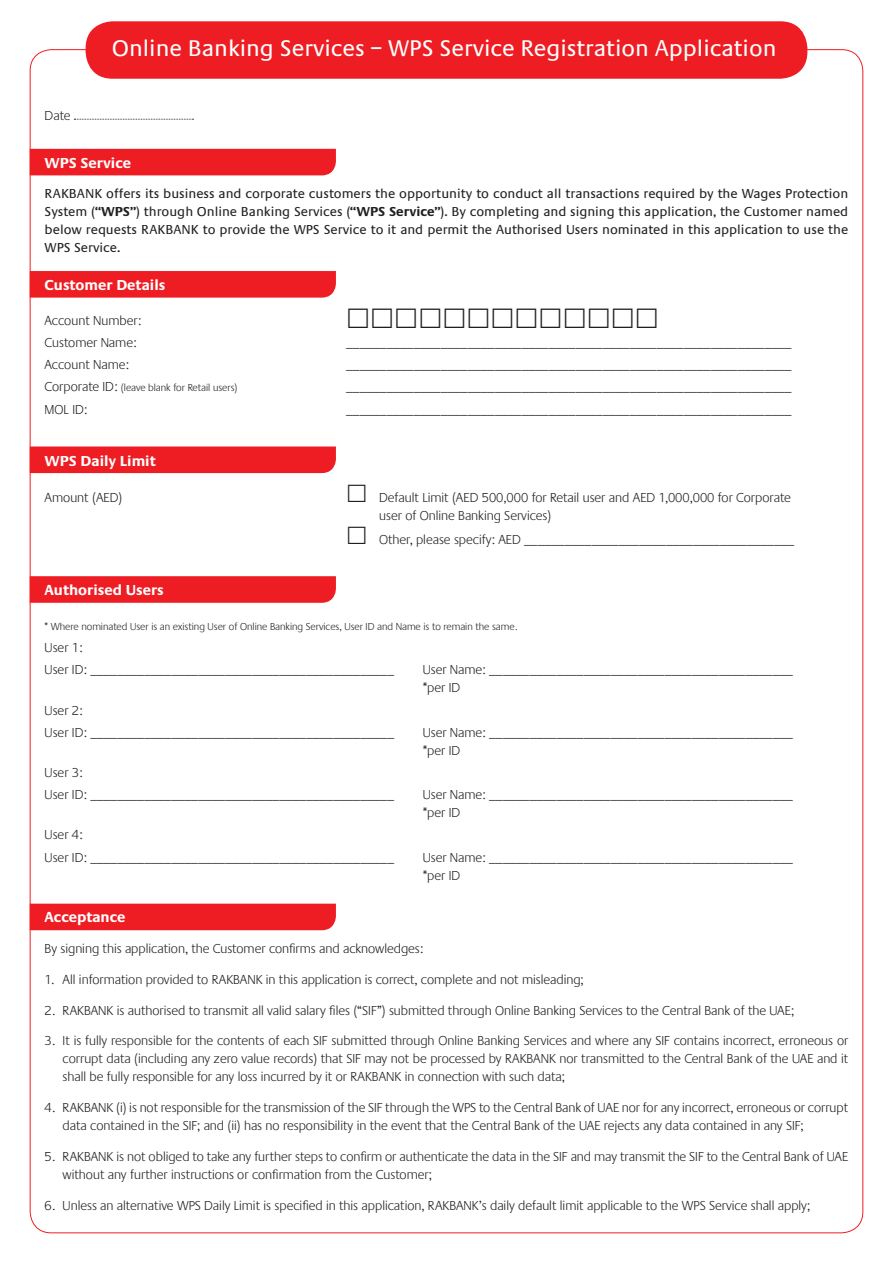
<style>
.page{position:relative;width:893px;height:1263px;background:#fff}
.page>*{position:absolute;margin:0;border:0;box-sizing:border-box;transform-origin:0 0}
.t1{font:23.55px "Praxis LT";color:#fff}
.t2{font:700 15px "Praxis LT";color:#fff}
.t3{font:300 13.5px/24px "Praxis LT";color:#231f20}
.t4{font:13.5px/18px "Praxis LT";color:#231f20;text-align:justify}
.t5{font:300 10.5px "Praxis LT";color:#231f20}
.s1{font-weight:700}
.s2{font-size:13.5px}
</style>
<div class="page">
<div style="left:32px;top:904px;width:304px;height:26px;background:#ee1d23"></div>
<svg style="left:32px;top:576px;width:304px;height:27px;background:#ee2127"></svg>
<div style="left:32px;top:446px;width:304px;height:27px;background:#ee1d23"></div>
<svg style="left:32px;top:271px;width:304px;height:27px;background:#ee2127"></svg>
<div style="left:32px;top:149px;width:304px;height:26px;background:#ee1d23"></div>
<svg style="left:74px;top:119px;width:119px;height:1px"></svg>
<div style="left:86px;top:21px;width:721px;height:58px;background:#ee1d23;border-radius:27px"></div>
<h1 class="t1" style="left:112px;top:35px;width:666px">Online Banking Services – WPS Service Registration Application</h1>
<p class="t3" style="left:45px;top:103px;width:27px">Date</p>
<p class="t2" style="left:45px;top:154px;width:88px">WPS Service</p>
<p class="t4" style="left:45px;top:185px;width:805px">RAKBANK offers its business and corporate customers the opportunity to conduct all transactions required by the Wages Protection System (<span class="s1">“WPS”</span>) through Online Banking Services (<span class="s1">“WPS Service”</span>). By completing and signing this application, the Customer named below requests RAKBANK to provide the WPS Service to it and permit the Authorised Users nominated in this application to use the WPS Service.</p>
<p class="t2" style="left:45px;top:277px;width:122px">Customer Details</p>
<p class="t3" style="left:45px;top:309px;width:98px">Account Number:</p>
<p class="t3" style="left:346px;top:331px;width:447px">__________________________________________________________________</p>
<p class="t3" style="left:45px;top:331px;width:93px">Customer Name:</p>
<p class="t3" style="left:45px;top:353px;width:86px">Account Name:</p>
<p class="t3" style="left:45px;top:375px;width:71px">Corporate ID</p>
<p class="t5" style="left:114px;top:382px;width:125px">(<span class="s2">:</span> leave blank for Retail users(</p>
<p class="t3" style="left:45px;top:397px;width:44px">MOL ID:</p>
<p class="t2" style="left:45px;top:452px;width:113px">WPS Daily Limit</p>
<p class="t3" style="left:45px;top:486px;width:79px">Amount (AED)</p>
<p class="t3" style="left:346px;top:353px;width:447px">__________________________________________________________________</p>
<p class="t3" style="left:346px;top:375px;width:447px">__________________________________________________________________</p>
<p class="t3" style="left:346px;top:397px;width:447px">__________________________________________________________________</p>
<p class="t3" style="left:379px;top:486px;width:413px">Default Limit (AED 500,000 for Retail user and AED 1,000,000 for Corporate</p>
<p class="t3" style="left:379px;top:504px;width:417px">user of Online Banking Services(<br>O t h e r , p l e a s e s p e c i f y : A E D ________________________________________</p>
<p class="t2" style="left:45px;top:582px;width:121px">Authorised Users</p>
<p class="t5" style="left:45px;top:621px;width:474px">* Where nominated User is an existing User of Online Banking Services, User ID and Name tois remain the same.</p>
<p class="t3" style="left:45px;top:636px;width:40px">User 1:</p>
<p class="t3" style="left:423px;top:658px;width:372px">U s e r N a m e _____________________________________________:</p>
<p class="t3" style="left:45px;top:658px;width:351px">User ID: _____________________________________________</p>
<p class="t3" style="left:45px;top:698px;width:40px">User 2:</p>
<p class="t3" style="left:45px;top:720px;width:351px">User ID: _____________________________________________</p>
<p class="t3" style="left:45px;top:761px;width:40px">User 3:</p>
<p class="t3" style="left:45px;top:783px;width:351px">User ID: _____________________________________________</p>
<p class="t3" style="left:45px;top:823px;width:40px">User 4:</p>
<p class="t3" style="left:45px;top:845px;width:351px">User ID: _____________________________________________</p>
<p class="t3" style="left:423px;top:676px;width:39px">*per ID</p>
<p class="t3" style="left:423px;top:720px;width:372px">U s e r N a m e _____________________________________________:</p>
<p class="t3" style="left:423px;top:738px;width:39px">*per ID</p>
<p class="t3" style="left:423px;top:783px;width:372px">U s e r N a m e _____________________________________________:</p>
<p class="t3" style="left:423px;top:801px;width:39px">*per ID</p>
<p class="t3" style="left:423px;top:845px;width:372px">U s e r N a m e _____________________________________________:</p>
<p class="t3" style="left:423px;top:863px;width:39px">*per ID</p>
<p class="t2" style="left:45px;top:909px;width:82px">Acceptance</p>
<p class="t3" style="left:45px;top:937px;width:380px">By signing this application, the Customer confirms and acknowledges:</p>
<p class="t3" style="left:63px;top:968px;width:522px">All information provided to RAKBANK in this application is correct, complete and not misleading;</p>
<p class="t3" style="left:45px;top:968px;width:11px">1.</p>
<p class="t3" style="left:45px;top:998px;width:12px">2.</p>
<p class="t3" style="left:45px;top:1029px;width:12px">3.</p>
<p class="t3" style="left:45px;top:1096px;width:12px">4.</p>
<p class="t3" style="left:45px;top:1145px;width:12px">5.</p>
<p class="t3" style="left:45px;top:1193px;width:12px">6.</p>
<p class="t3" style="left:63px;top:998px;width:733px">RAKBANK is authorised to transmit all valid salary files (“SIF”) submitted through Online Banking Services to the Central Bank of the UAE;</p>
<p class="t3" style="left:63px;top:1029px;width:787px">isIt fully responsible for the contents of each SIF submitted through Online Banking Services and where any SIF contains incorrect, erroneous or</p>
<p class="t3" style="left:63px;top:1050px;width:787px;line-height:18px">corrupt data (including any zero value records) that SIF may not be processed by RAKBANK nor transmitted to the Central Bank of the UAE and it shall be fully responsible for any loss incurred by it or RAKBANK in connection with such data;</p>
<p class="t3" style="left:63px;top:1096px;width:787px">RAKBANK ) i( is not responsible for the transmission of the SIF through the WPS to the Central Bank of UAE nor for any incorrect, erroneous or corrupt</p>
<p class="t3" style="left:63px;top:1114px;width:742px">data contained in the SIF; and (ii) has no responsibility in the event that the Central Bank of the UAE rejects any data contained in any SIF;</p>
<p class="t3" style="left:63px;top:1145px;width:787px">RAKBANK is not obliged to take any further steps to confirm or authenticate the data in the SIF and may transmit the SIF to the Central Bank of UAE</p>
<p class="t3" style="left:63px;top:1163px;width:371px">without any further instructions or confirmation from the Customer;</p>
<p class="t3" style="left:63px;top:1193px;width:749px">Unless an alternative WPS Daily Limit is specified in this application, RAKBANK s’ daily default limit applicable to the WPS Service shall apply;</p>
</div>
